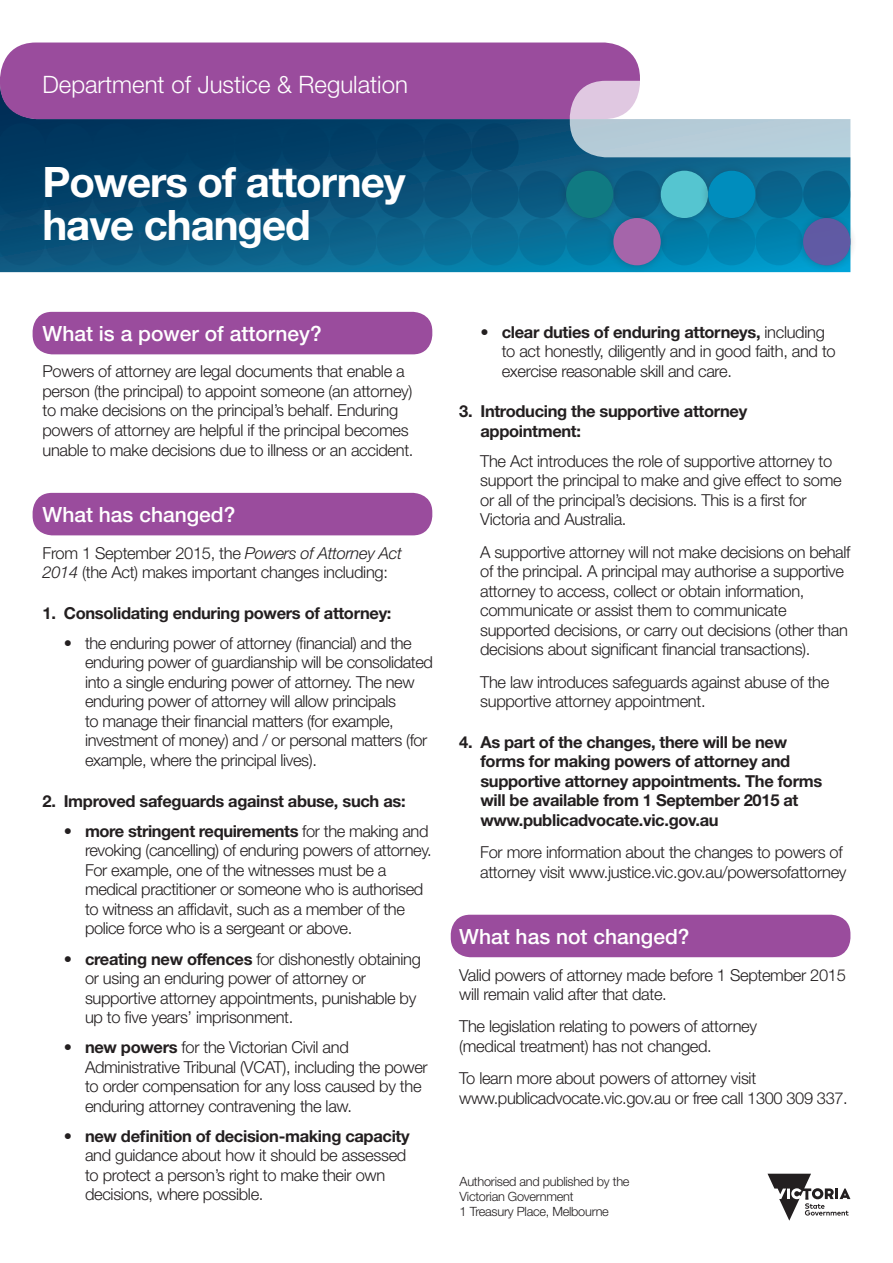
<style>
.page{position:relative;width:893px;height:1263px;background:#fff}
.page>*{position:absolute;margin:0;border:0;box-sizing:border-box;transform-origin:0 0}
.t1{font:700 42px/43.5px "Helvetica Neue";letter-spacing:-.025em;color:#fff}
.t2{font:300 24px "Helvetica Neue";color:#fff}
.t3{font:500 21px "Helvetica Neue";color:#fff}
.t4{font:300 16.5px/19.5px "Helvetica Neue";letter-spacing:-.02em;color:#231f20}
.t5{font:700 16.5px/19.5px "Helvetica Neue";letter-spacing:-.02em;color:#231f20}
.t6{font:300 12.75px/15px "Helvetica Neue";letter-spacing:-.02em;color:#231f20}
.s1{font-style:italic}
.s2{font-weight:700}
</style>
<div class="page">
<div style="left:451px;top:915px;width:399px;height:42px;background:#9a4c9d;border-radius:20px"></div>
<div style="left:33px;top:493px;width:399px;height:42px;background:#9a4c9d;border-radius:20px"></div>
<svg style="left:0;top:89px;width:850px;height:183px;background:#095d85"></svg>
<div style="left:0;top:43px;width:640px;height:76px;background:#9a4c9d;border-radius:36px"></div>
<svg style="left:570px;top:81px;width:323px;height:76px"></svg>
<div style="left:45px;top:123px;width:48px;height:48px;background:#003a62;border-radius:50%"></div>
<div style="left:93px;top:123px;width:47px;height:48px;background:#003a62;border-radius:50%"></div>
<div style="left:140px;top:123px;width:47px;height:48px;background:#003a62;border-radius:50%"></div>
<div style="left:187px;top:123px;width:48px;height:48px;background:#003a62;border-radius:50%"></div>
<div style="left:235px;top:123px;width:47px;height:48px;background:#003a62;border-radius:50%"></div>
<div style="left:45px;top:171px;width:48px;height:47px;background:#024169;border-radius:50%"></div>
<div style="left:93px;top:171px;width:47px;height:47px;background:#02426b;border-radius:50%"></div>
<div style="left:140px;top:171px;width:47px;height:47px;background:#04456d;border-radius:50%"></div>
<div style="left:187px;top:171px;width:48px;height:47px;background:#05476f;border-radius:50%"></div>
<div style="left:235px;top:171px;width:47px;height:47px;background:#054971;border-radius:50%"></div>
<svg style="left:0;top:123px;width:45px;height:142px;background:#034169"></svg>
<div style="left:45px;top:218px;width:48px;height:47px;background:#065078;border-radius:50%"></div>
<div style="left:93px;top:218px;width:47px;height:47px;background:#0d547c;border-radius:50%"></div>
<div style="left:140px;top:218px;width:47px;height:47px;background:#0d567e;border-radius:50%"></div>
<div style="left:187px;top:218px;width:48px;height:47px;background:#0c5a82;border-radius:50%"></div>
<div style="left:235px;top:218px;width:47px;height:47px;background:#0c5d85;border-radius:50%"></div>
<div style="left:282px;top:123px;width:47px;height:48px;background:#003a62;border-radius:50%"></div>
<div style="left:329px;top:123px;width:48px;height:48px;background:#003a62;border-radius:50%"></div>
<div style="left:377px;top:123px;width:47px;height:48px;background:#024169;border-radius:50%"></div>
<div style="left:424px;top:123px;width:47px;height:48px;background:#03436a;border-radius:50%"></div>
<div style="left:471px;top:123px;width:48px;height:48px;background:#04456d;border-radius:50%"></div>
<div style="left:519px;top:123px;width:47px;height:48px;background:#085179;border-radius:50%"></div>
<div style="left:282px;top:171px;width:47px;height:47px;background:#054b73;border-radius:50%"></div>
<div style="left:329px;top:171px;width:48px;height:47px;background:#064d76;border-radius:50%"></div>
<div style="left:377px;top:171px;width:47px;height:47px;background:#0b5179;border-radius:50%"></div>
<div style="left:424px;top:171px;width:47px;height:47px;background:#0b537b;border-radius:50%"></div>
<div style="left:471px;top:171px;width:48px;height:47px;background:#0a557e;border-radius:50%"></div>
<div style="left:519px;top:171px;width:47px;height:47px;background:#0a5880;border-radius:50%"></div>
<div style="left:282px;top:218px;width:47px;height:47px;background:#0c6188;border-radius:50%"></div>
<div style="left:329px;top:218px;width:48px;height:47px;background:#0c638b;border-radius:50%"></div>
<div style="left:377px;top:218px;width:47px;height:47px;background:#0c678f;border-radius:50%"></div>
<div style="left:424px;top:218px;width:47px;height:47px;background:#0c6a93;border-radius:50%"></div>
<div style="left:471px;top:218px;width:48px;height:47px;background:#0b6d96;border-radius:50%"></div>
<div style="left:519px;top:218px;width:47px;height:47px;background:#08719a;border-radius:50%"></div>
<svg style="left:566px;top:123px;width:47px;height:48px;background:#7aa2b8"></svg>
<svg style="left:613px;top:123px;width:48px;height:48px;background:#8eb2c4"></svg>
<svg style="left:661px;top:123px;width:47px;height:48px;background:#9ebdcd"></svg>
<svg style="left:708px;top:123px;width:47px;height:48px;background:#9ebece"></svg>
<svg style="left:755px;top:123px;width:48px;height:48px;background:#8fb7c9"></svg>
<div style="left:613px;top:171px;width:48px;height:47px;background:#0a5d85;border-radius:50%"></div>
<div style="left:755px;top:171px;width:48px;height:47px;background:#07668f;border-radius:50%"></div>
<div style="left:566px;top:218px;width:47px;height:47px;background:#0576a0;border-radius:50%"></div>
<div style="left:661px;top:218px;width:47px;height:47px;background:#007da9;border-radius:50%"></div>
<div style="left:708px;top:218px;width:47px;height:47px;background:#0080ad;border-radius:50%"></div>
<div style="left:755px;top:218px;width:48px;height:47px;background:#0083b0;border-radius:50%"></div>
<div style="left:558px;top:163px;width:63px;height:64px;background:#231f20;opacity:.25"></div>
<div style="left:566px;top:171px;width:47px;height:47px;background:#107a82;border-radius:50%"></div>
<div style="left:653px;top:163px;width:63px;height:64px;background:#231f20;opacity:.25"></div>
<div style="left:661px;top:171px;width:47px;height:47px;background:#55c5d0;border-radius:50%"></div>
<div style="left:700px;top:163px;width:63px;height:64px;background:#231f20;opacity:.25"></div>
<div style="left:708px;top:171px;width:47px;height:47px;background:#008dbd;border-radius:50%"></div>
<div style="left:605px;top:211px;width:63px;height:63px;background:#231f20;opacity:.25"></div>
<div style="left:613px;top:218px;width:48px;height:47px;background:#a565aa;border-radius:50%"></div>
<svg style="left:803px;top:123px;width:47px;height:48px;background:#8fb8cb"></svg>
<div style="left:803px;top:171px;width:47px;height:47px;background:#05648d;border-radius:50%"></div>
<div style="left:795px;top:211px;width:63px;height:63px;background:#231f20;opacity:.25"></div>
<div style="left:803px;top:218px;width:47px;height:47px;background:#605aa4;border-radius:50%"></div>
<div style="left:33px;top:312px;width:399px;height:42px;background:#9a4c9d;border-radius:20px"></div>
<svg style="left:767px;top:1174px;width:83px;height:47px"></svg>
<h2 class="t2" style="left:43px;top:70px;width:367px">Department of Justice &amp; Regulation</h2>
<h1 class="t1" style="left:42px;top:159px;width:365px">Powers of attorney have changed</h1>
<p class="t3" style="left:43px;top:321px;width:281px">What is a power of attorney?</p>
<p class="t4" style="left:43px;top:361px;width:372px">Powers of attorney are legal documents that enable a person (the principal) to appoint someone (an attorney) to make decisions on the principal’s behalf. Enduring powers of attorney are helpful if the principal becomes unable to make decisions due to illness or an accident.</p>
<p class="t3" style="left:43px;top:502px;width:194px">What has changed?</p>
<p class="t4" style="left:43px;top:542px;width:361px">From 1 September 2015, the <span class="s1">Powers of Attorney Act<br>2014</span> (the Act) makes important changes including:</p>
<p class="t5" style="left:43px;top:603px;width:350px">1. Consolidating enduring powers of attorney:</p>
<p class="t4" style="left:85px;top:633px;width:349px;text-indent:-21px">• the enduring power of attorney (financial) and the enduring power of guardianship will be consolidated into a single enduring power of attorney. The new enduring power of attorney will allow principals<br>to manage their financial matters (for example, investment of money) and / or personal matters (for example, where the principal lives).</p>
<p class="t5" style="left:43px;top:791px;width:365px">2. Improved safeguards against abuse, such as:</p>
<p class="t4" style="left:85px;top:821px;width:348px;text-indent:-21px">• <span class="s2">more stringent requirements</span> for the making and revoking (cancelling) of enduring powers of attorney.<br>For example, one of the witnesses must be a medical practitioner or someone who is authorised to witness an affidavit, such as a member of the police force who is a sergeant or above.</p>
<p class="t4" style="left:85px;top:948px;width:337px;text-indent:-21px"><span class="s2">• creating new offences</span> for dishonestly obtaining or using an enduring power of attorney or supportive attorney appointments, punishable by up to five years’ imprisonment.</p>
<p class="t4" style="left:85px;top:1037px;width:344px;text-indent:-21px"><span class="s2">• new powers</span> for the Victorian Civil and Administrative Tribunal (VCAT), including the power to order compensation for any loss caused by the enduring attorney contravening the law.</p>
<p class="t5" style="left:64px;top:1126px;width:347px">• new definition of decision-making capacity</p>
<p class="t4" style="left:85px;top:1145px;width:323px">and guidance about how it should be assessed to protect a person’s right to make their own decisions, where possible.</p>
<p class="t4" style="left:502px;top:322px;width:336px;text-indent:-21px"><span class="s2">• clear duties of enduring attorneys,</span> including to act honestly, diligently and in good faith, and to exercise reasonable skill and care.</p>
<p class="t5" style="left:480px;top:401px;width:268px;text-indent:-21px">3. Introducing the supportive attorney appointment:</p>
<p class="t4" style="left:480px;top:451px;width:363px">The Act introduces the role of supportive attorney to support the principal to make and give effect to some or all of the principal’s decisions. This is a first for Victoria and Australia.</p>
<p class="t4" style="left:480px;top:542px;width:372px">A supportive attorney will not make decisions on behalf of the principal. A principal may authorise a supportive attorney to access, collect or obtain information, communicate or assist them to communicate supported decisions, or carry out decisions (other than decisions about significant financial transactions).</p>
<p class="t4" style="left:480px;top:671px;width:351px">The law introduces safeguards against abuse of the supportive attorney appointment.</p>
<p class="t5" style="left:480px;top:732px;width:343px;text-indent:-21px">4. As part of the changes, there will be new forms for making powers of attorney and supportive attorney appointments. The forms will be available from 1 September 2015 at www.publicadvocate.vic.gov.au</p>
<p class="t4" style="left:480px;top:842px;width:368px">For more information about the changes to powers of attorney visit www.justice.vic.gov.au/powersofattorney</p>
<p class="t3" style="left:459px;top:924px;width:232px">What has not changed?</p>
<p class="t4" style="left:459px;top:964px;width:388px">Valid powers of attorney made before 1 September 2015 will remain valid after that date.</p>
<p class="t4" style="left:459px;top:1016px;width:299px">The legislation relating to powers of attorney (medical treatment) has not changed.</p>
<p class="t4" style="left:459px;top:1068px;width:390px">To learn more about powers of attorney visit www.publicadvocate.vic.gov.au or free call 1300 309 337.</p>
<p class="t6" style="left:460px;top:1173px;width:171px">Authorised and published by the<br>Victorian Government<br>1 Treasury Place, Melbourne</p>
</div>
